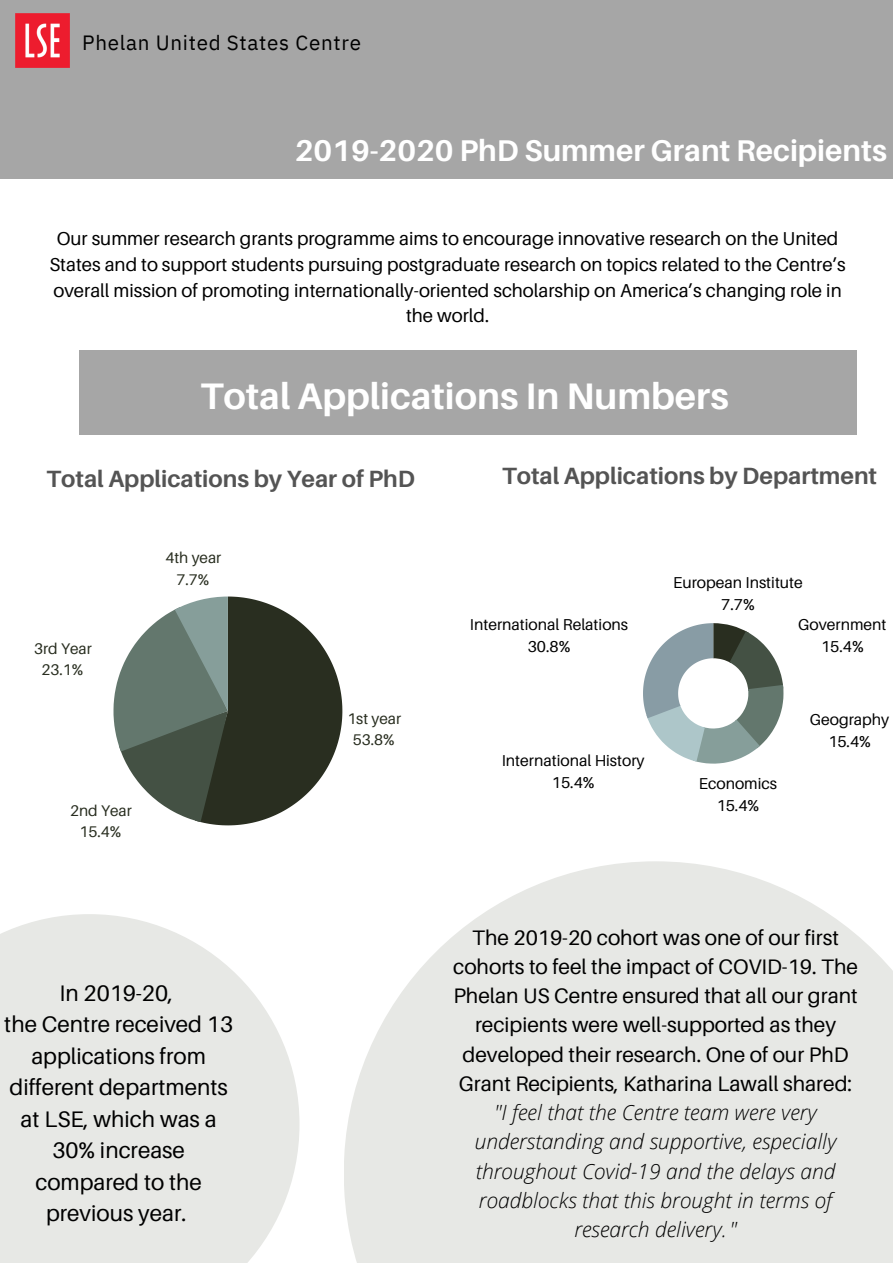
<style>
.page{position:relative;width:893px;height:1264px;background:#fff}
.page>*{position:absolute;margin:0;border:0;box-sizing:border-box;transform-origin:0 0}
.t1{font:700 36.9px "Aileron";color:#fff}
.t2{font:700 30px "Aileron";color:#fff}
.t3{font:700 23.55px "Aileron";color:#545454}
.t4{font:22.5px/31.5px "Aileron";color:#000;text-align:center}
.t5{font:21px/29.2px "Aileron";color:#000;text-align:center}
.t6{font:italic 300 21px/29.2px "Open Sans";color:#000;text-align:center}
.t7{font:20.55px "IBM Plex Sans";letter-spacing:.035em;color:#000}
.t8{font:18.6px/25.5px "Aileron";color:#000;text-align:center}
.t9{font:15.75px/22px "Aileron";color:#000;text-align:center}
.t10{font:15.45px/21.6px "Aileron";color:#292e20;text-align:center}
</style>
<div class="page">
<div style="left:0;top:0;width:892px;height:179px;background:#a6a6a6"></div>
<img style="left:15px;top:14px;width:54px;height:54px">
<svg style="left:113px;top:596px;width:229px;height:229px"></svg>
<svg style="left:643px;top:623px;width:140px;height:140px"></svg>
<div style="left:79px;top:350px;width:777px;height:85px;background:#a6a6a6"></div>
<div style="left:0;top:914px;width:299px;height:348px;background:#e7e8e5"></div>
<div style="left:344px;top:861px;width:548px;height:401px;background:#e7e8e5"></div>
<p class="t7" style="left:82px;top:28px;width:280px">Phelan United States Centre</p>
<h2 class="t2" style="left:295px;top:132px;width:593px">2019-2020 PhD Summer Grant Recipients</h2>
<p class="t8" style="left:49px;top:226px;width:798px">Our summer research grants programme aims to encourage innovative research on the United States and to support students pursuing postgraduate research on topics related to the Centre’s overall mission of promoting internationally-oriented scholarship on America’s changing role in the world.</p>
<h1 class="t1" style="left:200px;top:373px;width:529px">Total Applications In Numbers</h1>
<p class="t3" style="left:47px;top:464px;width:370px">Total Applications by Year of PhD</p>
<p class="t3" style="left:502px;top:461px;width:376px">Total Applications by Department</p>
<p class="t10" style="left:34px;top:637px;width:59px">3rd Year<br>23.1%</p>
<p class="t10" style="left:165px;top:547px;width:57px">4th year<br>7.7%</p>
<p class="t10" style="left:70px;top:799px;width:63px">2nd Year<br>15.4%</p>
<p class="t4" style="left:4px;top:976px;width:230px">In 2019-20,<br>the Centre received 13 applications from different departments at LSE, which was a<br>30% increase compared to the previous year.</p>
<p class="t10" style="left:347px;top:707px;width:55px">1st year<br>53.8%</p>
<p class="t9" style="left:673px;top:571px;width:131px">European Institute<br>7.7%</p>
<p class="t9" style="left:470px;top:612px;width:160px">International Relations<br>30.8%</p>
<p class="t9" style="left:798px;top:612px;width:90px">Government<br>15.4%</p>
<p class="t9" style="left:501px;top:748px;width:144px">International History<br>15.4%</p>
<p class="t9" style="left:698px;top:771px;width:80px">Economics<br>15.4%</p>
<p class="t9" style="left:809px;top:708px;width:81px">Geography<br>15.4%</p>
<p class="t5" style="left:453px;top:922px;width:406px">The 2019-20 cohort was one of our first cohorts to feel the impact of COVID-19. The Phelan US Centre ensured that all our grant recipients were well-supported as they developed their research. One of our PhD Grant Recipients, Katharina Lawall shared:</p>
<p class="t6" style="left:474px;top:1097px;width:363px">"I feel that the Centre team were very understanding and supportive, especially throughout Covid-19 and the delays and roadblocks that this brought in terms of research delivery."</p>
</div>
